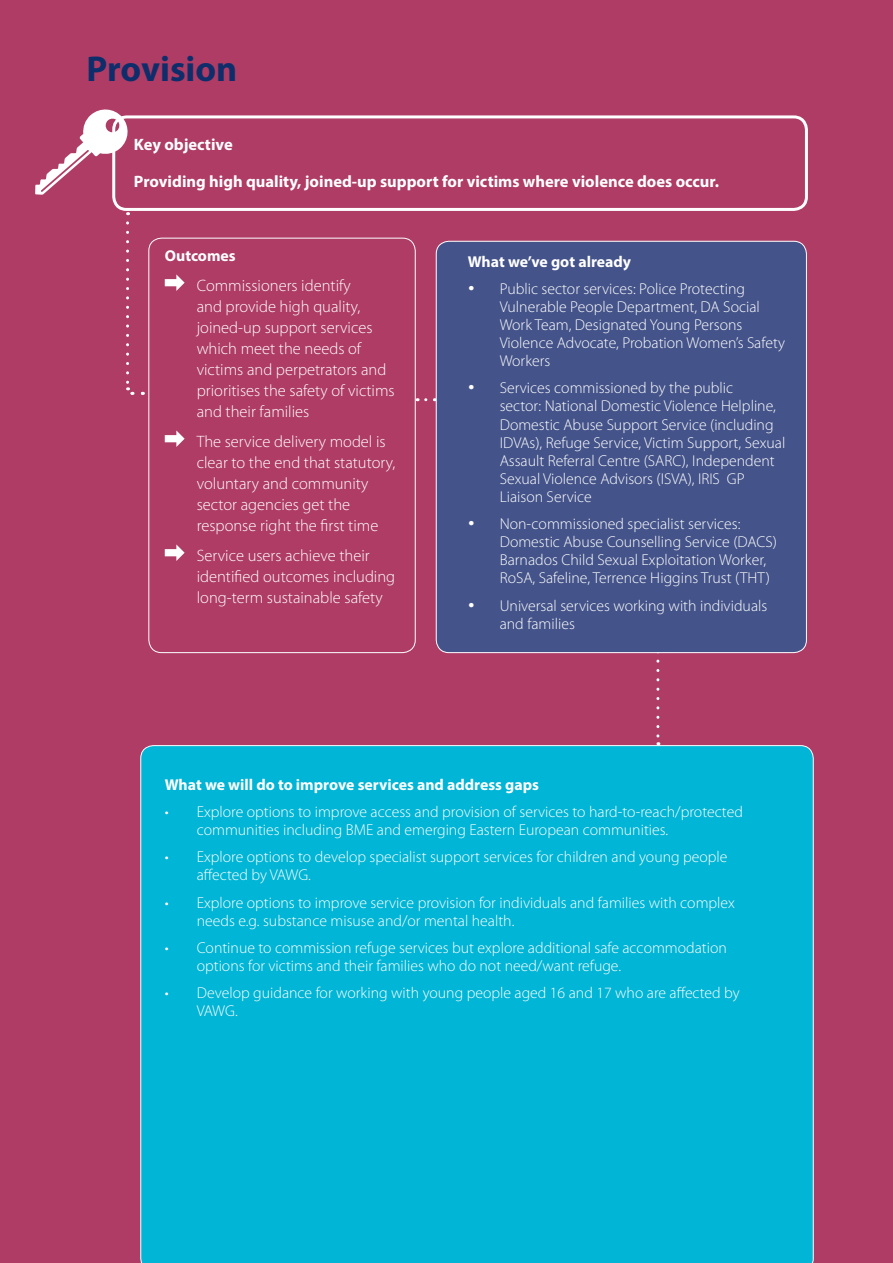
<style>
.page{position:relative;width:893px;height:1263px;background:#ae3c65}
.page>*{position:absolute;margin:0;border:0;box-sizing:border-box;transform-origin:0 0}
.t1{font:700 36px "Myriad Pro";color:#0e2e6b}
.t2{font:300 16.5px/21px "Myriad Pro";color:#fff}
.t3{font:700 16.5px "Myriad Pro";color:#fff}
.t4{font:300 15.75px/18.1px "Myriad Pro";color:#fff}
.t5{font:700 15.75px "Myriad Pro";color:#fff}
</style>
<div class="page">
<div style="left:148px;top:238px;width:268px;height:415px;border:1px solid #fff;border-radius:13px"></div>
<div style="left:112px;top:115px;width:696px;height:96px;border:3px solid #fff;border-radius:13px"></div>
<svg style="left:35px;top:109px;width:95px;height:86px"></svg>
<svg style="left:165px;top:274px;width:20px;height:17px"></svg>
<svg style="left:165px;top:430px;width:20px;height:17px"></svg>
<svg style="left:165px;top:544px;width:20px;height:17px"></svg>
<svg style="left:126px;top:223px;width:17px;height:172px"></svg>
<svg style="left:656px;top:653px;width:3px;height:92px"></svg>
<div style="left:140px;top:745px;width:674px;height:518px;background:#00b5d5"></div>
<div style="left:436px;top:241px;width:370px;height:412px;background:#445389;border-radius:13px"></div>
<h1 class="t1" style="left:87px;top:45px;width:152px">Provision</h1>
<p class="t3" style="left:134px;top:133px;width:100px">Key objective</p>
<p class="t3" style="left:134px;top:170px;width:587px">Providing high quality, joined-up support for victims where violence does occur.</p>
<p class="t5" style="left:165px;top:245px;width:72px">Outcomes</p>
<p class="t2" style="left:197px;top:275px;width:200px">Commissioners identify<br>and provide high quality, joined-up support services which meet the needs of victims and perpetrators and prioritises the safety of victims and their families</p>
<p class="t2" style="left:197px;top:431px;width:200px">The service delivery model is clear to the end that statutory, voluntary and community sector agencies get the response right the first time</p>
<p class="t2" style="left:197px;top:545px;width:200px">Service users achieve their identified outcomes including long-term sustainable safety</p>
<p class="t5" style="left:468px;top:251px;width:165px">What we’ve got already</p>
<p class="t4" style="left:500px;top:279px;width:287px;text-indent:-32px">• Public sector services: Police Protecting Vulnerable People Department, DA Social Work Team, Designated Young Persons Violence Advocate, Probation Women’s Safety Workers</p>
<p class="t4" style="left:500px;top:379px;width:287px;text-indent:-32px">• Services commissioned by the public<br>sector: National Domestic Violence Helpline, Domestic Abuse Support Service (including IDVAs), Refuge Service, Victim Support, Sexual Assault Referral Centre (SARC), Independent Sexual Violence Advisors (ISVA), IRIS GP Liaison Service</p>
<p class="t4" style="left:500px;top:515px;width:279px;text-indent:-32px">• Non-commissioned specialist services:<br>Domestic Abuse Counselling Service (DACS)<br>Barnados Child Sexual Exploitation Worker, RoSA, Safeline, Terrence Higgins Trust (THT)</p>
<p class="t4" style="left:500px;top:596px;width:269px;text-indent:-32px">• Universal services working with individuals and families</p>
<p class="t5" style="left:165px;top:774px;width:376px">What we will do to improve services and address gaps</p>
<p class="t4" style="left:197px;top:803px;width:548px;text-indent:-32px">• Explore options to improve access and provision of services to hard-to-reach/protected communities including BME and emerging Eastern European communities.</p>
<p class="t4" style="left:197px;top:848px;width:532px;text-indent:-32px">• Explore options to develop specialist support services for children and young people affected by VAWG.</p>
<p class="t4" style="left:197px;top:893px;width:540px;text-indent:-32px">• Explore options to improve service provision for individuals and families with complex needs e.g. substance misuse and/or mental health.</p>
<p class="t4" style="left:197px;top:938px;width:532px;text-indent:-32px">• Continue to commission refuge services but explore additional safe accommodation options for victims and their families who do not need/want refuge.</p>
<p class="t4" style="left:197px;top:983px;width:545px;text-indent:-32px">• Develop guidance for working with young people aged 16 and 17 who are affected by<br>VAWG.</p>
</div>
